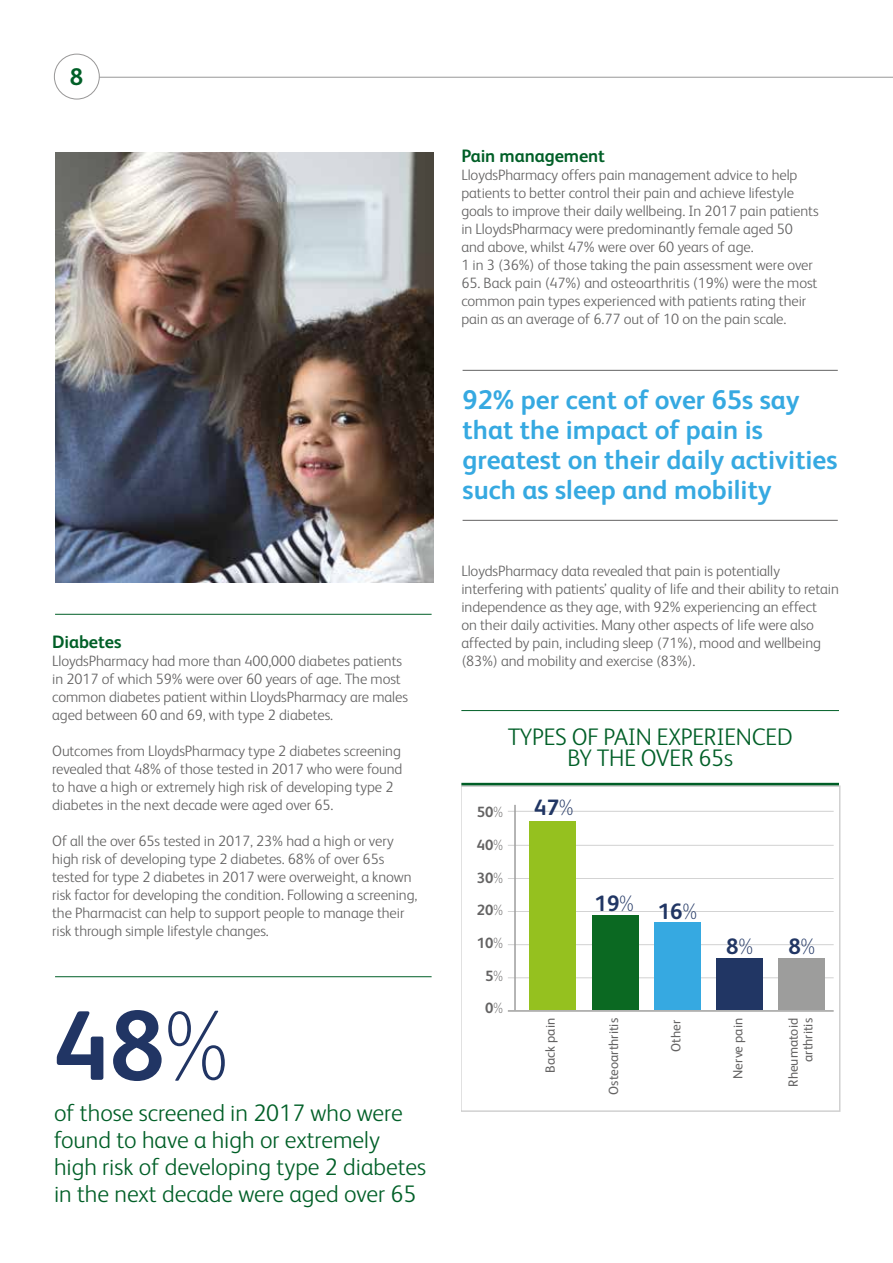
<style>
.page{position:relative;width:893px;height:1263px;background:#fff}
.page>*{position:absolute;margin:0;border:0;box-sizing:border-box;transform-origin:0 0}
.t1{font:700 99px "Lloyds Sans";color:#213564}
.t2{font:700 27px/30px "Lloyds Sans";color:#36a9e1}
.t3{font:300 24px/27px "Lloyds Sans";color:#005f27}
.t4{font:700 24px "Lloyds Sans";color:#005f27}
.t5{font:700 22.35px "Lloyds Sans";color:#213664}
.t6{font:700 18px "Lloyds Sans";letter-spacing:-.005em;color:#005f27}
.t7{font:300 15px/18px "Lloyds Sans";letter-spacing:-.005em;color:#646363}
.t8{font:700 14.85px/32.7px "Lloyds Sans";color:#646363;text-align:center}
.t9{font:13.35px/14.9px "Lloyds Sans";color:#646363;text-align:right}
.s1{font-weight:100}
</style>
<div class="page">
<hr style="left:74px;top:77px;width:819px;height:1px;background:#989797">
<div style="left:54px;top:54px;width:45px;height:45px;background:#fff;border-radius:50%"></div>
<div style="left:54px;top:54px;width:46px;height:45px;border:1px solid #989797;border-radius:50%"></div>
<img style="left:55px;top:152px;width:378px;height:431px">
<hr style="left:463px;top:370px;width:375px;height:1px;background:#646363">
<hr style="left:463px;top:520px;width:375px;height:1px;background:#646363">
<hr style="left:55px;top:976px;width:377px;height:1px;background:#005f27">
<hr style="left:55px;top:614px;width:377px;height:1px;background:#005f27">
<hr style="left:461px;top:710px;width:378px;height:1px;background:#005f27">
<hr style="left:461px;top:783px;width:378px;height:3px;background:#005f27">
<svg style="left:461px;top:785px;width:379px;height:327px"></svg>
<div style="left:529px;top:821px;width:46px;height:189px;background:#95c11f"></div>
<div style="left:716px;top:958px;width:47px;height:52px;background:#213664"></div>
<div style="left:654px;top:922px;width:46px;height:88px;background:#36a9e1"></div>
<div style="left:779px;top:958px;width:46px;height:52px;background:#9d9d9c"></div>
<hr style="left:508px;top:1010px;width:326px;height:2px;background:#9d9d9c">
<div style="left:592px;top:916px;width:46px;height:94px;background:#0b6922"></div>
<h3 class="t4" style="left:70px;top:60px;width:15px">8</h3>
<p class="t6" style="left:52px;top:629px;width:71px">Diabetes</p>
<p class="t7" style="left:52px;top:651px;width:357px">LloydsPharmacy had more than 400,000 diabetes patients in 2017 of which 59% were over 60 years of age. The most common diabetes patient within LloydsPharmacy are males aged between 60 and 69, with type 2 diabetes.</p>
<p class="t7" style="left:52px;top:741px;width:352px">Outcomes from LloydsPharmacy type 2 diabetes screening revealed that 48% of those tested in 2017 who were found to have a high or extremely high risk of developing type 2 diabetes in the next decade were aged over 65.</p>
<p class="t7" style="left:52px;top:831px;width:367px">Of all the over 65s tested in 2017, 23% had a high or very high risk of developing type 2 diabetes. 68% of over 65s tested for type 2 diabetes in 2017 were overweight, a known risk factor for developing the condition. Following a screening, the Pharmacist can help to support people to manage their risk through simple lifestyle changes.</p>
<h1 class="t1" style="left:54px;top:976px;width:175px">48<span class="s1">%</span></h1>
<h3 class="t3" style="left:54px;top:1097px;width:374px">of those screened in 2017 who were found to have a high or extremely high risk of developing type 2 diabetes in the next decade were aged over 65</h3>
<p class="t6" style="left:461px;top:143px;width:145px">Pain management</p>
<p class="t7" style="left:461px;top:165px;width:359px">LloydsPharmacy offers pain management advice to help patients to better control their pain and achieve lifestyle goals to improve their daily wellbeing. In 2017 pain patients in LloydsPharmacy were predominantly female aged 50 and above, whilst 47% were over 60 years of age.<br>1 in 3 (36%) of those taking the pain assessment were over</p>
<p class="t7" style="left:461px;top:273px;width:358px">65. Back pain (47%) and osteoarthritis (19%) were the most common pain types experienced with patients rating their pain as an average of 6.77 out of 10 on the pain scale.</p>
<h2 class="t2" style="left:463px;top:383px;width:377px">92% per cent of over 65s say that the impact of pain is greatest on their daily activities such as sleep and mobility</h2>
<p class="t7" style="left:461px;top:561px;width:379px">LloydsPharmacy data revealed that pain is potentially interfering with patients’ quality of life and their ability to retain independence as they age, with 92% experiencing an effect<br>on their daily activities. Many other aspects of life were also affected by pain, including sleep (71%), mood and wellbeing (83%) and mobility and exercise (83%).</p>
<h3 class="t3" style="left:508px;top:725px;width:286px;line-height:21px;text-align:center">TYPES OF PAIN EXPERIENCED<br>BY THE OVER 65s</h3>
<p class="t8" style="left:477px;top:795px;width:28px">50<span class="s1">%<br></span>40<span class="s1">%<br></span>30<span class="s1">%<br></span>20<span class="s1">%<br></span>10<span class="s1">%<br></span>5<span class="s1">%<br></span>0<span class="s1">%</span></p>
<h3 class="t5" style="left:534px;top:792px;width:41px">47<span class="s1">%</span></h3>
<h3 class="t5" style="left:595px;top:888px;width:41px">19<span class="s1">%</span></h3>
<h3 class="t5" style="left:658px;top:896px;width:41px">16<span class="s1">%</span></h3>
<h3 class="t5" style="left:726px;top:931px;width:28px">8<span class="s1">%</span></h3>
<h3 class="t5" style="left:788px;top:931px;width:28px">8<span class="s1">%</span></h3>
<p class="t9" style="left:605px;top:1095px;width:78px;rotate:-90deg">Osteoarthritis</p>
<p class="t9" style="left:667px;top:1052px;width:33px;rotate:-90deg">Other</p>
<p class="t9" style="left:785px;top:1087px;width:70px;rotate:-90deg">Rheumatoid arthritis</p>
<p class="t9" style="left:542px;top:1072px;width:56px;rotate:-90deg">Back pain</p>
<p class="t9" style="left:729px;top:1079px;width:62px;rotate:-90deg">Nerve pain</p>
</div>
